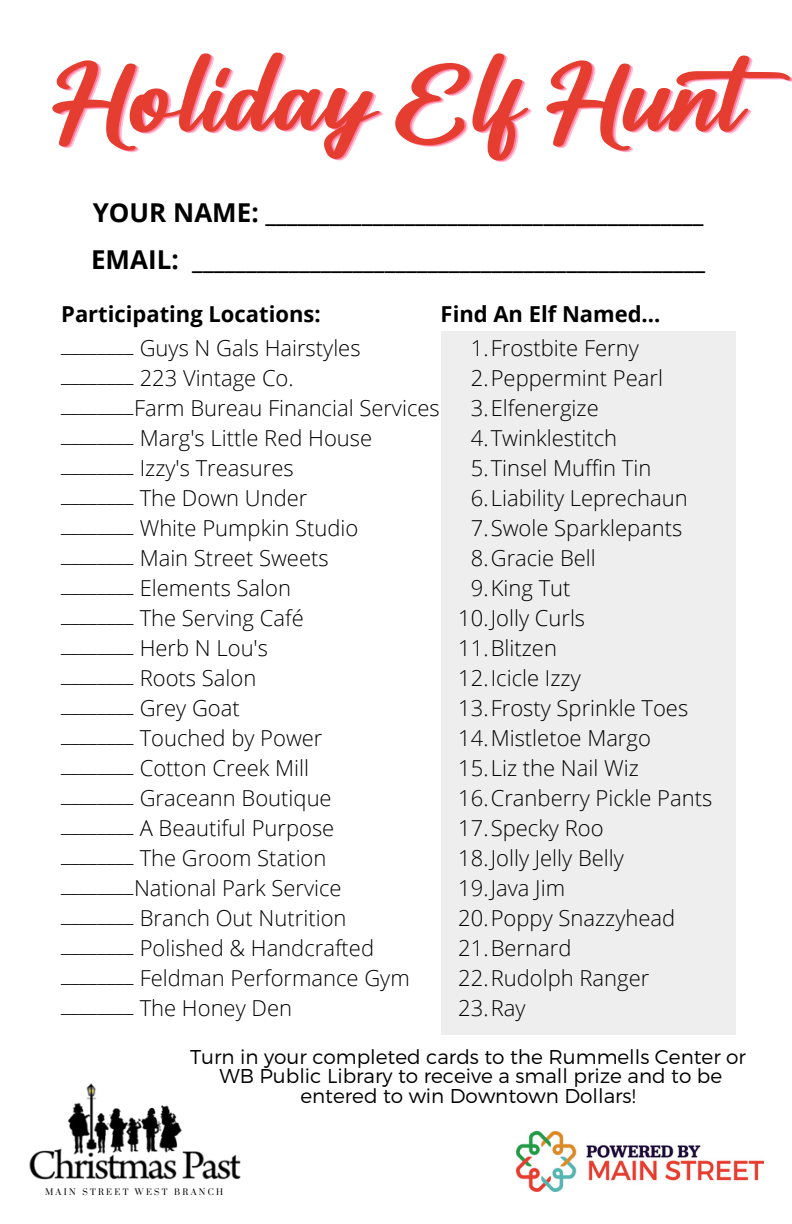
<style>
.page{position:relative;width:792px;height:1224px;background:#fff}
.page>*{position:absolute;margin:0;border:0;box-sizing:border-box;transform-origin:0 0}
.t1{font:80px "Catalish Huntera";color:#e53e30}
.t2{font:700 26px "Open Sans";color:#000}
.t3{font:300 22px "Open Sans";color:#000}
.t4{font:700 22px "Open Sans";color:#000}
.t5{font:300 20px/19.6px "Montserrat";color:#000;text-align:center}
.t6{font:8.2px "Prata";letter-spacing:.28em;color:#000}
</style>
<div class="page">
<img style="left:29px;top:1083px;width:212px;height:97px">
<div style="left:441px;top:331px;width:294px;height:704px;background:#eee"></div>
<img style="left:516px;top:1132px;width:248px;height:60px">
<p class="t1" style="left:52px;top:54px;width:784px">Holiday Elf Hunt</p>
<p class="t2" style="left:93px;top:195px;width:612px">YOUR NAME: _________________________________________</p>
<p class="t2" style="left:91px;top:241px;width:616px">EMAIL: ________________________________________________</p>
<p class="t4" style="left:61px;top:299px;width:261px">Participating Locations:</p>
<p class="t4" style="left:441px;top:299px;width:221px">Find An Elf Named...</p>
<p class="t3" style="left:61px;top:329px;width:74px">________</p>
<p class="t3" style="left:61px;top:359px;width:74px">________</p>
<p class="t3" style="left:61px;top:389px;width:74px">________</p>
<p class="t3" style="left:61px;top:419px;width:74px">________</p>
<p class="t3" style="left:61px;top:449px;width:74px">________</p>
<p class="t3" style="left:61px;top:479px;width:74px">________</p>
<p class="t3" style="left:61px;top:509px;width:74px">________</p>
<p class="t3" style="left:61px;top:539px;width:74px">________</p>
<p class="t3" style="left:61px;top:569px;width:74px">________</p>
<p class="t3" style="left:61px;top:599px;width:74px">________</p>
<p class="t3" style="left:61px;top:629px;width:74px">________</p>
<p class="t3" style="left:61px;top:659px;width:74px">________</p>
<p class="t3" style="left:61px;top:689px;width:74px">________</p>
<p class="t3" style="left:61px;top:719px;width:74px">________</p>
<p class="t3" style="left:61px;top:749px;width:74px">________</p>
<p class="t3" style="left:61px;top:779px;width:74px">________</p>
<p class="t3" style="left:61px;top:809px;width:74px">________</p>
<p class="t3" style="left:61px;top:839px;width:74px">________</p>
<p class="t3" style="left:61px;top:869px;width:74px">________</p>
<p class="t3" style="left:61px;top:899px;width:74px">________</p>
<p class="t3" style="left:61px;top:929px;width:74px">________</p>
<p class="t3" style="left:61px;top:959px;width:74px">________</p>
<p class="t3" style="left:61px;top:989px;width:74px">________</p>
<p class="t3" style="left:140px;top:333px;width:222px">Guys N Gals Hairstyles</p>
<p class="t3" style="left:134px;top:393px;width:307px">Farm Bureau Financial Services</p>
<p class="t3" style="left:140px;top:423px;width:234px">Marg's Little Red House</p>
<p class="t3" style="left:140px;top:453px;width:155px">Izzy's Treasures</p>
<p class="t3" style="left:140px;top:483px;width:169px">The Down Under</p>
<p class="t3" style="left:140px;top:513px;width:220px">White Pumpkin Studio</p>
<p class="t3" style="left:140px;top:543px;width:190px">Main Street Sweets</p>
<p class="t3" style="left:140px;top:573px;width:153px">Elements Salon</p>
<p class="t3" style="left:140px;top:603px;width:166px">The Serving Café</p>
<p class="t3" style="left:140px;top:633px;width:130px">Herb N Lou's</p>
<p class="t3" style="left:471px;top:333px;width:169px">1.Frostbite Ferny</p>
<p class="t3" style="left:471px;top:363px;width:194px">2.Peppermint Pearl</p>
<p class="t3" style="left:471px;top:393px;width:129px">3.Elfenergize</p>
<p class="t3" style="left:471px;top:423px;width:148px">4.Twinklestitch</p>
<p class="t3" style="left:471px;top:453px;width:182px">5.Tinsel Muffin Tin</p>
<p class="t3" style="left:471px;top:483px;width:219px">6.Liability Leprechaun</p>
<p class="t3" style="left:471px;top:513px;width:213px">7.Swole Sparklepants</p>
<p class="t3" style="left:471px;top:543px;width:127px">8.Gracie Bell</p>
<p class="t3" style="left:471px;top:573px;width:101px">9.King Tut</p>
<p class="t3" style="left:458px;top:603px;width:128px">10.Jolly Curls</p>
<p class="t3" style="left:458px;top:633px;width:100px">11.Blitzen</p>
<p class="t3" style="left:458px;top:663px;width:124px">12.Icicle Izzy</p>
<p class="t3" style="left:458px;top:693px;width:232px">13.Frosty Sprinkle Toes</p>
<p class="t3" style="left:458px;top:723px;width:194px">14.Mistletoe Margo</p>
<p class="t3" style="left:458px;top:753px;width:182px">15.Liz the Nail Wiz</p>
<p class="t3" style="left:458px;top:783px;width:256px">16.Cranberry Pickle Pants</p>
<p class="t3" style="left:458px;top:813px;width:147px">17.Specky Roo</p>
<p class="t3" style="left:458px;top:843px;width:167px">18.Jolly Jelly Belly</p>
<p class="t3" style="left:458px;top:873px;width:108px">19.Java Jim</p>
<p class="t3" style="left:458px;top:903px;width:218px">20.Poppy Snazzyhead</p>
<p class="t3" style="left:458px;top:933px;width:115px">21.Bernard</p>
<p class="t3" style="left:458px;top:963px;width:193px">22.Rudolph Ranger</p>
<p class="t3" style="left:458px;top:993px;width:69px">23.Ray</p>
<p class="t5" style="left:190px;top:1046px;width:558px">Turn in your completed cards to the Rummells Center or</p>
<p class="t5" style="left:219px;top:1066px;width:504px">WB Public Library to receive a small prize and to be entered to win Downtown Dollars!</p>
<p class="t3" style="left:140px;top:363px;width:156px">223 Vintage Co.</p>
<p class="t3" style="left:140px;top:663px;width:118px">Roots Salon</p>
<p class="t3" style="left:140px;top:693px;width:102px">Grey Goat</p>
<p class="t3" style="left:140px;top:723px;width:184px">Touched by Power</p>
<p class="t3" style="left:140px;top:753px;width:171px">Cotton Creek Mill</p>
<p class="t3" style="left:140px;top:783px;width:193px">Graceann Boutique</p>
<p class="t3" style="left:140px;top:813px;width:196px">A Beautiful Purpose</p>
<p class="t3" style="left:140px;top:843px;width:188px">The Groom Station</p>
<p class="t3" style="left:134px;top:873px;width:209px">National Park Service</p>
<p class="t3" style="left:140px;top:903px;width:208px">Branch Out Nutrition</p>
<p class="t3" style="left:140px;top:933px;width:236px">Polished &amp; Handcrafted</p>
<p class="t3" style="left:140px;top:963px;width:272px">Feldman Performance Gym</p>
<p class="t3" style="left:140px;top:993px;width:154px">The Honey Den</p>
<p class="t6" style="left:45px;top:1187px;width:180px">MAIN STREET WEST BRANCH</p>
</div>
